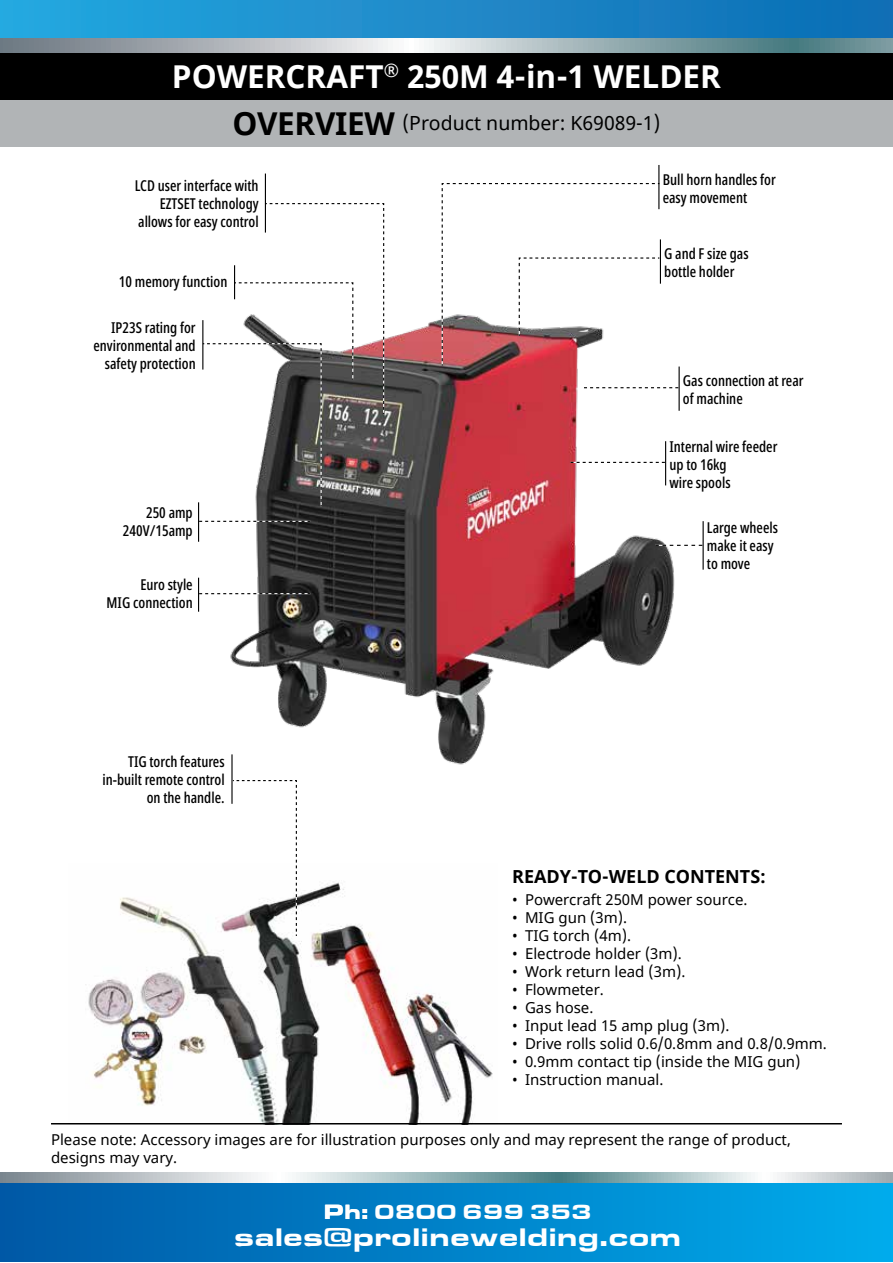
<style>
.page{position:relative;width:893px;height:1263px;background:#fff}
.page>*{position:absolute;margin:0;border:0;box-sizing:border-box;transform-origin:0 0}
.t1{font:700 31.5px "Noto Sans";color:#fff}
.t2{font:26.25px "Eurostar Black Extended";color:#fff}
.t3{font:21.3px "Eurostar Black Extended";color:#fff}
.t4{font:19.5px "Noto Sans";color:#000}
.t5{font:700 18px "Noto Sans";color:#000}
.t6{font:500 extra-condensed 15px/18px "Noto Sans";color:#000}
.t7{font:15px/18px "Noto Sans";color:#000}
.s1{font-weight:700;font-size:31.5px}
</style>
<div class="page">
<div style="left:0;top:54px;width:893px;height:46px;background:#000"></div>
<div style="left:0;top:100px;width:893px;height:47px;background:#b1b4b6"></div>
<img style="left:199px;top:319px;width:489px;height:446px">
<svg style="left:584px;top:387px;width:94px;height:1px"></svg>
<svg style="left:570px;top:462px;width:95px;height:1px"></svg>
<svg style="left:655px;top:545px;width:47px;height:1px"></svg>
<hr style="left:660px;top:239px;width:1px;height:45px;background:#000">
<hr style="left:265px;top:174px;width:1px;height:59px;background:#000">
<hr style="left:679px;top:366px;width:1px;height:45px;background:#000">
<hr style="left:665px;top:441px;width:1px;height:44px;background:#000">
<hr style="left:703px;top:521px;width:1px;height:49px;background:#000">
<svg style="left:441px;top:182px;width:219px;height:185px"></svg>
<hr style="left:658px;top:165px;width:1px;height:44px;background:#000">
<svg style="left:199px;top:521px;width:112px;height:1px"></svg>
<svg style="left:199px;top:593px;width:112px;height:1px"></svg>
<hr style="left:198px;top:502px;width:1px;height:40px;background:#000">
<hr style="left:198px;top:578px;width:1px;height:34px;background:#000">
<svg style="left:202px;top:202px;width:183px;height:306px"></svg>
<hr style="left:202px;top:320px;width:1px;height:50px;background:#000">
<img style="left:85px;top:881px;width:408px;height:242px">
<hr style="left:51px;top:1123px;width:791px;height:1px;background:#000">
<hr style="left:231px;top:754px;width:2px;height:50px;background:#000">
<svg style="left:231px;top:779px;width:66px;height:158px"></svg>
<div style="left:0;top:0;width:893px;height:41px;background:linear-gradient(to right,#27a8e0,#106cb3)"></div>
<svg style="left:0;top:38px;width:893px;height:15px;background:#9eafb3"></svg>
<div style="left:0;top:1183px;width:893px;height:79px;background:linear-gradient(to right,#0058a6,#00acec)"></div>
<svg style="left:0;top:1172px;width:893px;height:10px;background:#b0c1c4"></svg>
<h1 class="t1" style="left:172px;top:54px;width:551px">POWERCRAFT<sup>®</sup> 250M 4-in-1 WELDER</h1>
<h3 class="t4" style="left:232px;top:110px;width:430px"><span class="s1">OVERVIEW</span> (Product number: K69089-1)</h3>
<p class="t6" style="left:135px;top:177px;width:125px;text-align:right">LCD user interface with<br>EZTSET technology allows for easy control</p>
<p class="t6" style="left:119px;top:273px;width:110px">10 memory function</p>
<p class="t6" style="left:93px;top:319px;width:104px;text-align:right">IP23S rating for environmental and safety protection</p>
<p class="t6" style="left:123px;top:504px;width:71px;text-align:right">250 amp<br>240V/15amp</p>
<p class="t6" style="left:107px;top:576px;width:88px;text-align:right">Euro style<br>MIG connection</p>
<p class="t6" style="left:102px;top:752px;width:124px;text-align:right">TIG torch features in-built remote control on the handle.</p>
<p class="t6" style="left:663px;top:171px;width:115px">Bull horn handles for easy movement</p>
<p class="t6" style="left:664px;top:245px;width:86px">G and F size gas bottle holder</p>
<p class="t6" style="left:683px;top:372px;width:122px">Gas connection at rear of machine</p>
<p class="t6" style="left:669px;top:438px;width:110px">Internal wire feeder up to 16kg<br>wire spools</p>
<p class="t6" style="left:707px;top:519px;width:73px">Large wheels make it easy to move</p>
<p class="t5" style="left:512px;top:863px;width:255px">READY-TO-WELD CONTENTS:</p>
<p class="t7" style="left:512px;top:891px;width:237px">• Powercraft 250M power source.</p>
<p class="t7" style="left:512px;top:909px;width:116px">• MIG gun (3m).</p>
<p class="t7" style="left:512px;top:927px;width:120px">• TIG torch (4m).</p>
<p class="t7" style="left:512px;top:945px;width:171px">• Electrode holder (3m).</p>
<p class="t7" style="left:512px;top:963px;width:175px">• Work return lead (3m).</p>
<p class="t7" style="left:512px;top:981px;width:93px">• Flowmeter.</p>
<p class="t7" style="left:512px;top:999px;width:83px">• Gas hose.</p>
<p class="t7" style="left:512px;top:1017px;width:219px">• Input lead 15 amp plug (3m).</p>
<p class="t7" style="left:512px;top:1035px;width:316px">• Drive rolls solid 0.6/0.8mm and 0.8/0.9mm.</p>
<p class="t7" style="left:512px;top:1053px;width:290px">• 0.9mm contact tip (inside the MIG gun)</p>
<p class="t7" style="left:512px;top:1071px;width:153px">• Instruction manual.</p>
<p class="t7" style="left:51px;top:1131px;width:741px">Please note: Accessory images are for illustration purposes only and may represent the range of product, designs may vary.</p>
<h3 class="t3" style="left:324px;top:1198px;width:270px">Ph: 0800 699 353</h3>
<h2 class="t2" style="left:234px;top:1221px;width:449px">sales@prolinewelding.com</h2>
</div>
